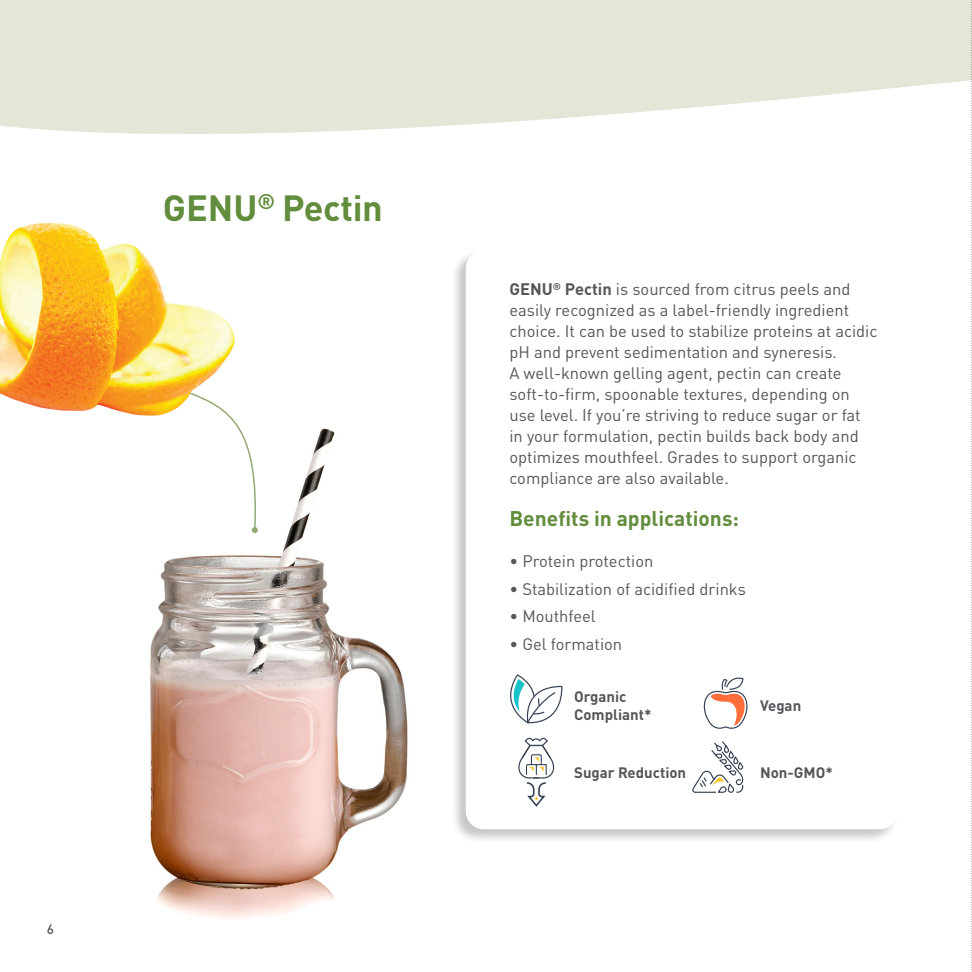
<style>
.page{position:relative;width:972px;height:972px;background:#fff}
.page>*{position:absolute;margin:0;border:0;box-sizing:border-box;transform-origin:0 0}
.t1{font:700 36px "DIN Pro";letter-spacing:-.01em;color:#628d3c}
.t2{font:700 21px "DIN Pro";color:#628d3c}
.t3{font:16.5px/21px "DIN Pro";color:#54565a}
.t4{font:700 15px "DIN Pro";color:#54565a}
.t5{font:500 13.5px "DIN Pro";color:#54565a}
.s1{font-weight:700}
</style>
<div class="page">
<svg style="left:0;top:0;width:971px;height:134px;fill:#e2e7d7"></svg>
<svg style="left:971px;top:0;width:1px;height:972px"></svg>
<img style="left:150px;top:428px;width:258px;height:490px">
<svg style="left:184px;top:428px;width:75px;height:105px"></svg>
<img style="left:0;top:222px;width:258px;height:240px">
<div style="left:451px;top:249px;width:448px;height:595px;background:#231f20;opacity:.25"></div>
<div style="left:466px;top:250px;width:432px;height:579px;background:#fff;border-radius:18px"></div>
<svg style="left:518px;top:738px;width:36px;height:69px"></svg>
<svg style="left:510px;top:674px;width:52px;height:49px"></svg>
<svg style="left:692px;top:741px;width:51px;height:52px"></svg>
<svg style="left:704px;top:678px;width:44px;height:51px"></svg>
<p class="t1" style="left:163px;top:180px;width:222px">GENU<sup>®</sup> Pectin</p>
<p class="t5" style="left:47px;top:919px;width:9px">6</p>
<p class="t3" style="left:509px;top:278px;width:370px"><span class="s1">GENU</span><sup>®</sup> <span class="s1">Pectin</span> is sourced from citrus peels and easily recognized as a label-friendly ingredient choice. It can be used to stabilize proteins at acidic pH and prevent sedimentation and syneresis.<br>A well-known gelling agent, pectin can create soft-to-firm, spoonable textures, depending on use level. If you’re striving to reduce sugar or fat in your formulation, pectin builds back body and optimizes mouthfeel. Grades to support organic compliance are also available.</p>
<p class="t2" style="left:509px;top:502px;width:231px">Benefits in applications:</p>
<p class="t3" style="left:509px;top:550px;width:146px">• Protein protection</p>
<p class="t3" style="left:509px;top:578px;width:238px">• Stabilization of acidified drinks</p>
<p class="t3" style="left:509px;top:605px;width:88px">• Mouthfeel</p>
<p class="t3" style="left:509px;top:633px;width:114px">• Gel formation</p>
<p class="t4" style="left:574px;top:685px;width:54px">Organic</p>
<p class="t4" style="left:574px;top:703px;width:79px">Compliant*</p>
<p class="t4" style="left:574px;top:760px;width:114px">Sugar Reduction</p>
<p class="t4" style="left:760px;top:694px;width:43px">Vegan</p>
<p class="t4" style="left:760px;top:760px;width:74px">Non-GMO*</p>
</div>
